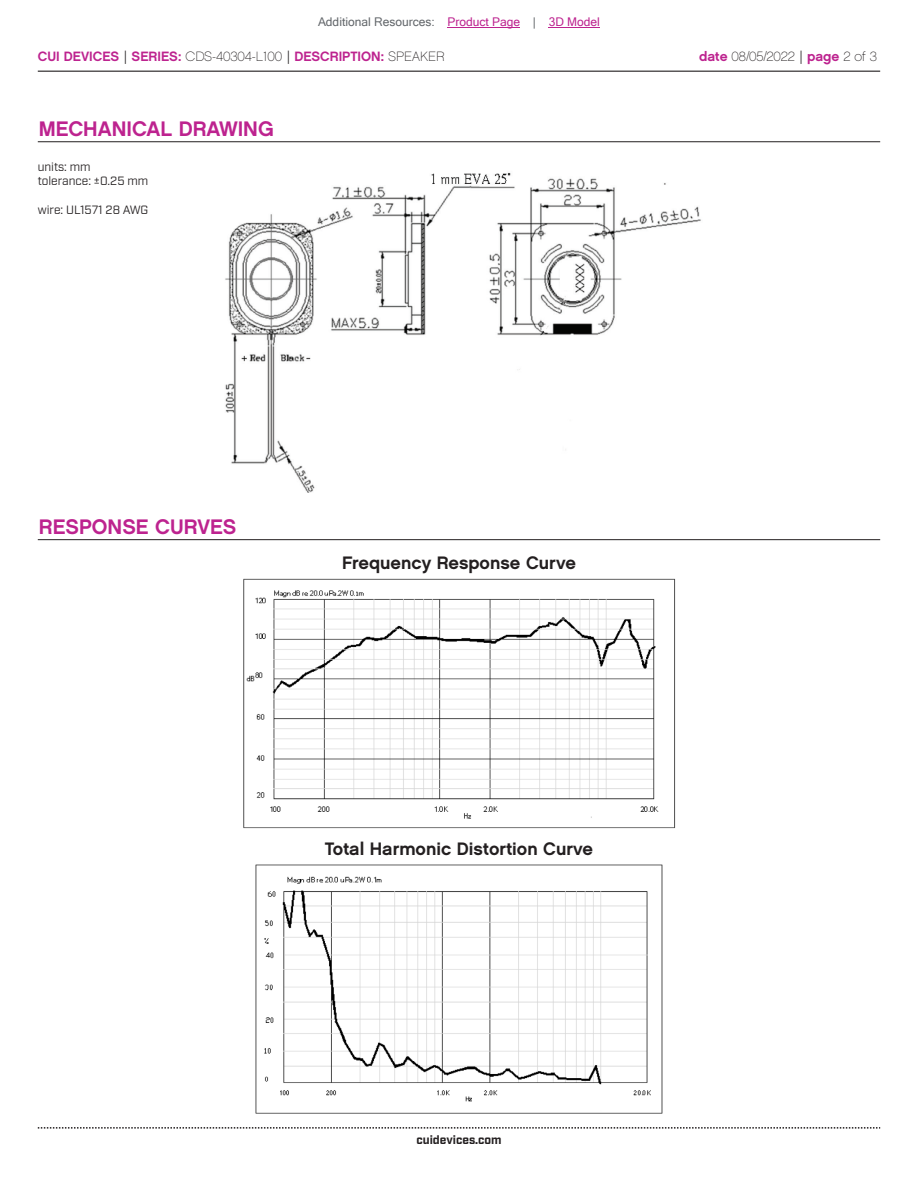
<style>
.page{position:relative;width:918px;height:1188px;background:#fff}
.page>*{position:absolute;margin:0;border:0;box-sizing:border-box;transform-origin:0 0}
.t1{font:21px "Chalet New York Nineteen Sixty";color:#bd238f}
.t2{font:18px "Chalet New York Nineteen Sixty";color:#231f20}
.t3{font:13.5px "Chalet New York Nineteen Sixty";color:#bd238f}
.t4{font:13.5px "Chalet Paris Nineteen Sixty";letter-spacing:-.005em;color:#231f20}
.t5{font:12px/14.4px "Industry";color:#231f20}
.t6{font:12px "Microsoft Sans Serif";color:#63676b}
.t7{font:700 12px "Industry";color:#231f20}
.s1{color:#bd238f}
.s2{font-family:"Industry";color:#231f20}
.s3{font-family:"Chalet Paris Nineteen Sixty";color:#231f20}
.s4{font-family:"Chalet New York Nineteen Sixty";color:#bd238f}
.s5{font-family:"Industry"}
</style>
<div class="page">
<hr style="left:38px;top:71px;width:842px;height:1px;background:#231f20">
<svg style="left:38px;top:1127px;width:842px;height:2px"></svg>
<hr style="left:38px;top:141px;width:842px;height:1px;background:#231f20">
<img style="left:225px;top:172px;width:476px;height:320px">
<div style="left:560px;top:269px;width:11px;height:21px;background:#fff"></div>
<img style="left:243px;top:578px;width:433px;height:251px">
<hr style="left:38px;top:539px;width:842px;height:1px;background:#231f20">
<img style="left:255px;top:864px;width:408px;height:250px">
<hr style="left:448px;top:27px;width:72px;height:1px;background:#bd238f">
<hr style="left:549px;top:27px;width:51px;height:1px;background:#bd238f">
<p class="t6" style="left:318px;top:15px;width:283px">Additional Resources: <span class="s1">Product Page</span> | <span class="s1">3D Model</span></p>
<p class="t3" style="left:38px;top:47px;width:408px">CUI DEVICES <span class="s2">|</span> SERIES: <span class="s3">CDS-40304-L100</span> <span class="s2">|</span> DESCRIPTION: <span class="s3">SPEAKER</span></p>
<p class="t4" style="left:699px;top:48px;width:179px"><span class="s4">date</span> 08/05/2022 <span class="s5">|</span> <span class="s4">page</span> 2 of 3</p>
<h1 class="t1" style="left:39px;top:115px;width:236px">MECHANICAL DRAWING</h1>
<p class="t5" style="left:38px;top:160px;width:112px">units: mm<br>tolerance: ±0.25 mm</p>
<p class="t5" style="left:38px;top:203px;width:112px">wire: UL1571 28 AWG</p>
<h1 class="t1" style="left:39px;top:513px;width:199px">RESPONSE CURVES</h1>
<h2 class="t2" style="left:342px;top:551px;width:235px">Frequency Response Curve</h2>
<h2 class="t2" style="left:325px;top:837px;width:270px">Total Harmonic Distortion Curve</h2>
<p class="t7" style="left:416px;top:1132px;width:87px">cuidevices.com</p>
</div>
